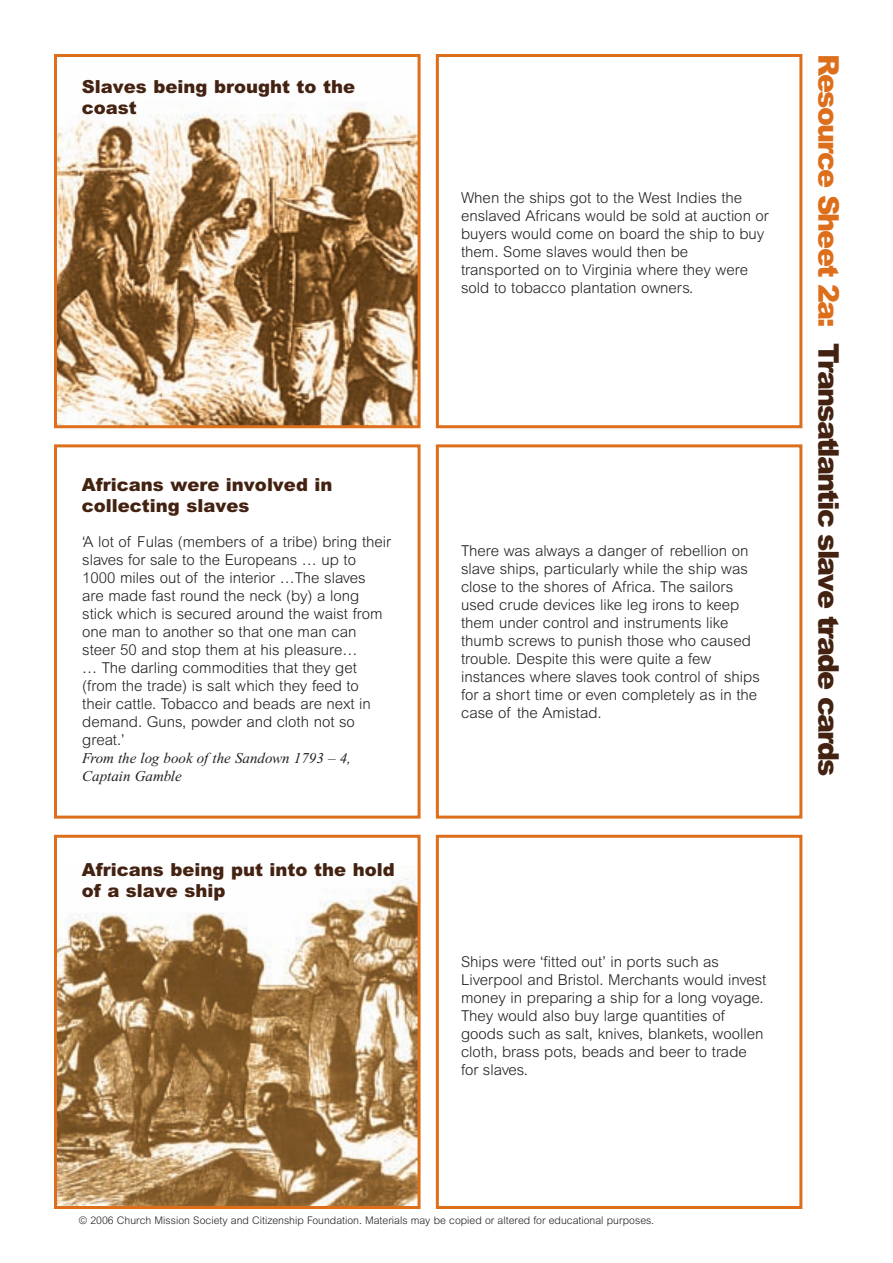
<style>
.page{position:relative;width:893px;height:1263px;background:#fff}
.page>*{position:absolute;margin:0;border:0;box-sizing:border-box;transform-origin:0 0}
.t1{font:900 28.5px "Arial";letter-spacing:-.065em;color:#421}
.t2{font:900 18px/21px "Arial";color:#421}
.t3{font:300 15px/18px "Arial";color:#231f20}
.t4{font:italic 15px/18px "Times New Roman";color:#231f20}
.t5{font:300 10.5px "Arial";color:#231f20}
.s1{color:#dd6e1c}
</style>
<div class="page">
<img style="left:58px;top:868px;width:359px;height:337px">
<div style="left:54px;top:835px;width:367px;height:374px;border:3px solid #dd6e1c"></div>
<img style="left:58px;top:102px;width:359px;height:322px">
<div style="left:54px;top:54px;width:367px;height:374px;border:3px solid #dd6e1c"></div>
<div style="left:54px;top:444px;width:367px;height:375px;border:3px solid #dd6e1c"></div>
<div style="left:436px;top:835px;width:366px;height:374px;border:3px solid #dd6e1c"></div>
<div style="left:436px;top:54px;width:366px;height:374px;border:3px solid #dd6e1c"></div>
<div style="left:436px;top:444px;width:366px;height:375px;border:3px solid #dd6e1c"></div>
<p class="t2" style="left:82px;top:77px;width:275px">Slaves being brought to the coast</p>
<p class="t2" style="left:82px;top:474px;width:252px">Africans were involved in collecting slaves</p>
<p class="t3" style="left:82px;top:534px;width:310px">‘A lot of Fulas (members of a tribe) bring their slaves for sale to the Europeans … up to 1000 miles out of the interior …The slaves<br>are made fast round the neck (by) a long stick which is secured around the waist from one man to another so that one man can steer 50 and stop them at his pleasure…<br>… The darling commodities that they get (from the trade) is salt which they feed to their cattle. Tobacco and beads are next in demand. Guns, powder and cloth not so great.’</p>
<p class="t4" style="left:82px;top:751px;width:270px">From the log book of the Sandown 1793 – 4,<br>Captain Gamble</p>
<p class="t2" style="left:82px;top:859px;width:314px">Africans being put into the hold of a slave ship</p>
<p class="t3" style="left:461px;top:190px;width:309px">When the ships got to the West Indies the enslaved Africans would be sold at auction or buyers would come on board the ship to buy them. Some slaves would then be transported on to Virginia where they were sold to tobacco plantation owners.</p>
<p class="t3" style="left:461px;top:543px;width:300px">There was always a danger of rebellion on slave ships, particularly while the ship was close to the shores of Africa. The sailors used crude devices like leg irons to keep them under control and instruments like thumb screws to punish those who caused trouble. Despite this were quite a few instances where slaves took control of ships for a short time or even completely as in the case of the Amistad.</p>
<h1 class="t1" style="left:845px;top:54px;width:724px;rotate:90deg"><span class="s1">Resource Sheet 2a:</span> Transatlantic slave trade cards</h1>
<p class="t3" style="left:461px;top:954px;width:307px">Ships were ‘fitted out’ in ports such as Liverpool and Bristol. Merchants would invest money in preparing a ship for a long voyage.<br>They would also buy large quantities of goods such as salt, knives, blankets, woollen cloth, brass pots, beads and beer to trade for slaves.</p>
<p class="t5" style="left:79px;top:1216px;width:577px">© 2006 Church Mission Society and Citizenship Foundation. Materials may be copied or altered for educational purposes.</p>
</div>
